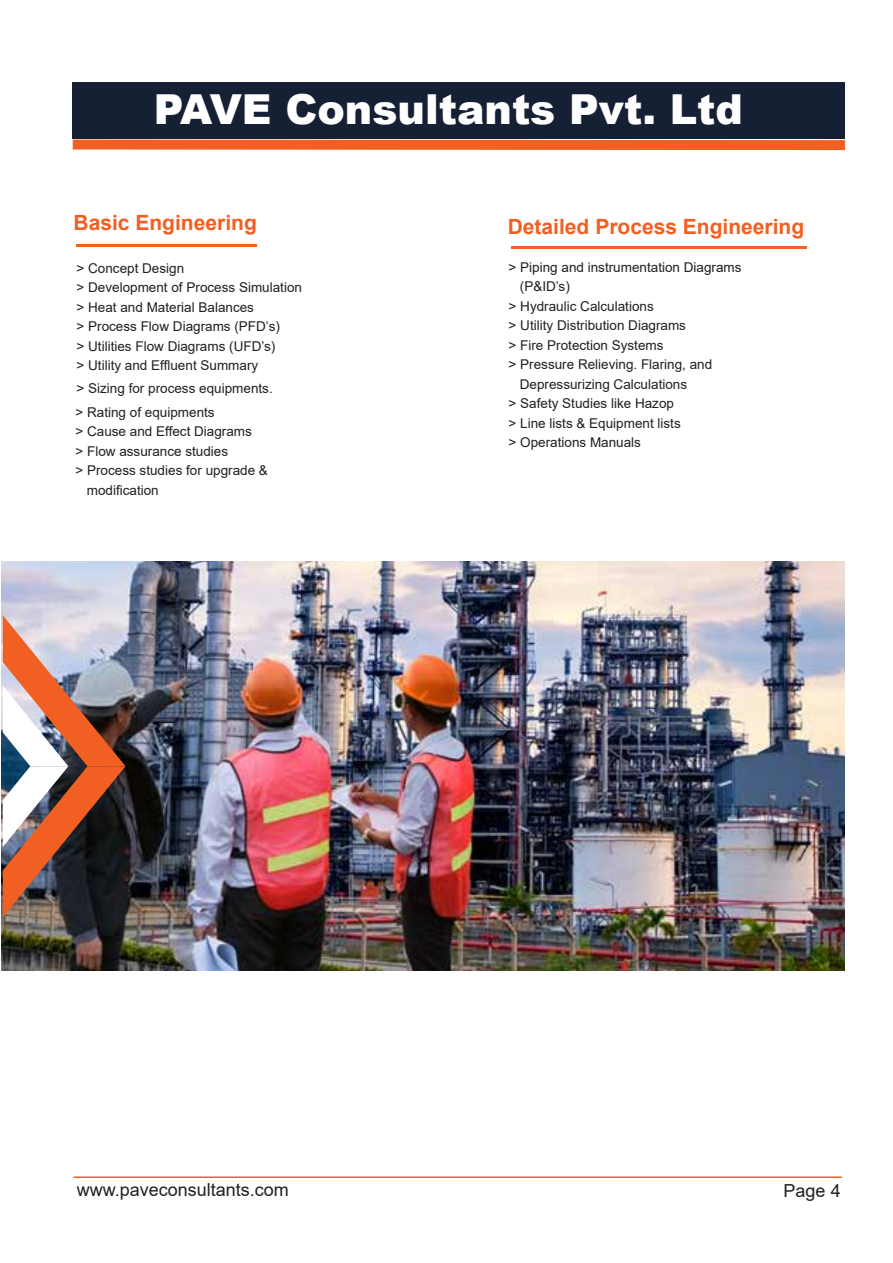
<style>
.page{position:relative;width:893px;height:1263px;background:#fff}
.page>*{position:absolute;margin:0;border:0;box-sizing:border-box;transform-origin:0 0}
.t1{font:900 41.4px "Arial";color:#fff}
.t2{font:700 21px "Arial";color:#f15f22}
.t3{font:18px "Arial";color:#231f20}
.t4{font:13.5px/19.5px "Arial";color:#231f20}
</style>
<div class="page">
<hr style="left:73px;top:1176px;width:769px;height:2px;background:#f15f22">
<div style="left:73px;top:83px;width:772px;height:56px;background:#152034"></div>
<svg style="left:73px;top:140px;width:772px;height:10px;background:#f16226"></svg>
<img style="left:2px;top:561px;width:843px;height:410px">
<img style="left:3px;top:615px;width:123px;height:302px">
<hr style="left:77px;top:244px;width:180px;height:2px;background:#f15f22">
<hr style="left:511px;top:247px;width:295px;height:2px;background:#f15f22">
<h1 class="t1" style="left:154px;top:79px;width:591px">PAVE Consultants Pvt. Ltd</h1>
<h2 class="t2" style="left:74px;top:208px;width:185px">Basic Engineering</h2>
<p class="t4" style="left:77px;top:258px;width:227px">&gt; Concept Design<br>&gt; Development of Process Simulation &gt; Heat and Material Balances<br>&gt; Process Flow Diagrams (PFD’s)<br>&gt; Utilities Flow Diagrams (UFD’s)<br>&gt; Utility and Effluent Summary</p>
<p class="t4" style="left:75px;top:375px;width:199px;line-height:24.5px">&gt; Sizing for process equipments. &gt; Rating of equipments</p>
<p class="t4" style="left:75px;top:422px;width:178px">&gt; Cause and Effect Diagrams</p>
<p class="t4" style="left:75px;top:441px;width:154px">&gt; Flow assurance studies</p>
<p class="t4" style="left:75px;top:461px;width:194px">&gt; Process studies for upgrade &amp;</p>
<p class="t4" style="left:87px;top:480px;width:74px">modification</p>
<h2 class="t2" style="left:508px;top:212px;width:298px">Detailed Process Engineering</h2>
<p class="t4" style="left:509px;top:257px;width:234px">&gt; Piping and instrumentation Diagrams</p>
<p class="t4" style="left:520px;top:277px;width:52px">(P&amp;ID’s)</p>
<p class="t4" style="left:509px;top:296px;width:147px">&gt; Hydraulic Calculations</p>
<p class="t4" style="left:509px;top:316px;width:179px">&gt; Utility Distribution Diagrams</p>
<p class="t4" style="left:509px;top:335px;width:156px">&gt; Fire Protection Systems</p>
<p class="t4" style="left:509px;top:355px;width:205px">&gt; Pressure Relieving. Flaring, and</p>
<p class="t4" style="left:520px;top:374px;width:169px">Depressurizing Calculations</p>
<p class="t4" style="left:509px;top:394px;width:167px">&gt; Safety Studies like Hazop</p>
<p class="t4" style="left:509px;top:413px;width:174px">&gt; Line lists &amp; Equipment lists</p>
<p class="t4" style="left:509px;top:433px;width:134px">&gt; Operations Manuals</p>
<h3 class="t3" style="left:77px;top:1178px;width:214px">www.paveconsultants.com</h3>
<h3 class="t3" style="left:784px;top:1178px;width:59px">Page 4</h3>
</div>
